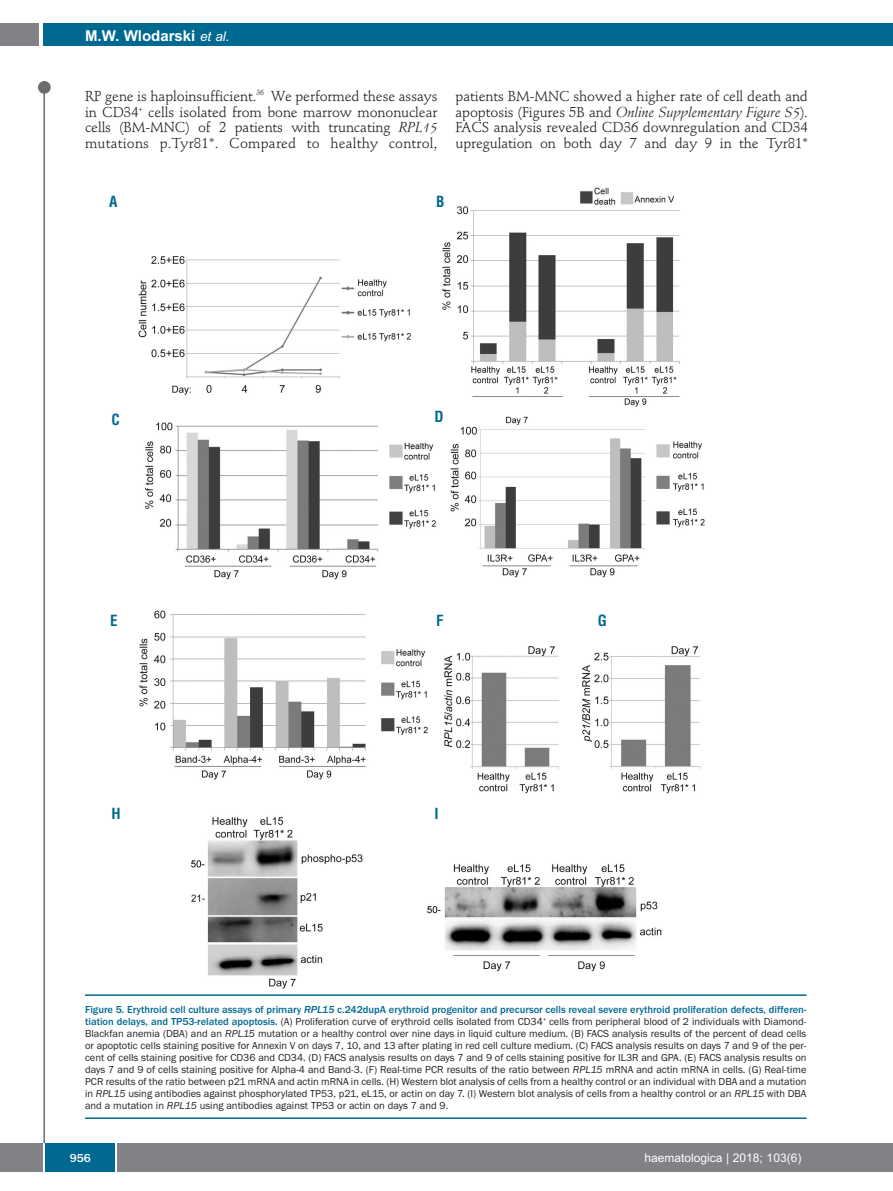
<style>
.page{position:relative;width:893px;height:1191px;background:#fff}
.page>*{position:absolute;margin:0;border:0;box-sizing:border-box;transform-origin:0 0}
.t1{font:700 15px "Arial";color:#fff}
.t2{font:700 condensed 15px "Helvetica";color:#006991}
.t3{font:14.25px/15.9px "Stempel Schneidler";letter-spacing:-.005em;color:#231f20;text-align:justify}
.t4{font:12px "Arial";color:#fff}
.t5{font:500 12px "Franklin Gothic";color:#fff}
.t6{font:10.5px/12px "Franklin Gothic";color:#231f20;text-align:justify}
.s1{font-weight:400;font-style:italic;font-size:13.5px}
.s2{font-style:italic}
.s3{font-weight:500;color:#006991}
.s4{font-weight:500;font-style:italic;color:#006991}
</style>
<div class="page">
<div style="left:38px;top:81px;width:13px;height:13px;background:#6c6d70;border-radius:50%"></div>
<hr style="left:43px;top:84px;width:2px;height:1061px;background:#6c6d70">
<div style="left:43px;top:23px;width:850px;height:22px;background:#006991"></div>
<div style="left:0;top:23px;width:39px;height:22px;background:#808285"></div>
<div style="left:0;top:1143px;width:893px;height:28px;background:#808285"></div>
<div style="left:45px;top:1143px;width:71px;height:28px;background:#006991"></div>
<hr style="left:43px;top:1143px;width:2px;height:28px;background:#fff">
<svg style="left:116px;top:1143px;width:1px;height:28px"></svg>
<hr style="left:85px;top:994px;width:722px;height:2px;background:#006991">
<hr style="left:85px;top:1117px;width:722px;height:2px;background:#006991">
<img style="left:138px;top:187px;width:567px;height:802px">
<h1 class="t1" style="left:85px;top:27px;width:146px">M.W. Wlodarski <span class="s1">et al.</span></h1>
<h2 class="t3" style="left:85px;top:89px;width:354px">RP gene is haploinsufficient.<sup>36</sup> We performed these assays in CD34<sup>+</sup> cells isolated from bone marrow mononuclear cells (BM-MNC) of 2 patients with truncating <span class="s2">RPL15 </span>mutations p.Tyr81*. Compared to healthy control,</h2>
<h2 class="t3" style="left:455px;top:89px;width:354px">patients BM-MNC showed a higher rate of cell death and apoptosis (Figures 5B and <span class="s2">Online Supplementary Figure S5</span>).<br>FACS analysis revealed CD36 downregulation and CD34 upregulation on both day 7 and day 9 in the Tyr81*</h2>
<h1 class="t2" style="left:109px;top:193px;width:10px">A</h1>
<h1 class="t2" style="left:436px;top:193px;width:10px">B</h1>
<h1 class="t2" style="left:111px;top:411px;width:10px">C</h1>
<h1 class="t2" style="left:434px;top:408px;width:11px">D</h1>
<h1 class="t2" style="left:110px;top:612px;width:9px">E</h1>
<h1 class="t2" style="left:436px;top:611px;width:9px">F</h1>
<h1 class="t2" style="left:598px;top:611px;width:11px">G</h1>
<h1 class="t2" style="left:111px;top:805px;width:11px">H</h1>
<h1 class="t2" style="left:434px;top:805px;width:6px">I</h1>
<p class="t6" style="left:85px;top:1003px;width:723px"><span class="s3">Figure 5. Erythroid cell culture assays of primary</span> <span class="s4">RPL15</span> <span class="s3">c.242dupA erythroid progenitor and precursor cells reveal severe erythroid proliferation defects, differen&shy;tiation delays, and TP53-related apoptosis.</span> (A) Proliferation curve of erythroid cells isolated from CD34<sup>+</sup> cells from peripheral blood of 2 individuals with Diamond-Blackfan anemia (DBA) and an <span class="s2">RPL15</span> mutation or a healthy control over nine days in liquid culture medium. (B) FACS analysis results of the percent of dead cells or apoptotic cells staining positive for Annexin V on days 7, 10, and 13 after plating in red cell culture medium. (C) FACS analysis results on days 7 and 9 of the per&shy;cent of cells staining positive for CD36 and CD34. (D) FACS analysis results on days 7 and 9 of cells staining positive for IL3R and GPA. (E) FACS analysis results on days 7 and 9 of cells staining positive for Alpha-4 and Band-3. (F) Real-time PCR results of the ratio between <span class="s2">RPL15</span> mRNA and actin mRNA in cells. (G) Real-time PCR results of the ratio between p21 mRNA and actin mRNA in cells. (H) Western blot analysis of cells from a healthy control or an individual with DBA and a mutation in <span class="s2">RPL15</span> using antibodies against phosphorylated TP53, p21, eL15, or actin on day 7. (I) Western blot analysis of cells from a healthy control or an <span class="s2">RPL15</span> with DBA and a mutation in <span class="s2">RPL15</span> using antibodies against TP53 or actin on days 7 and 9.</p>
<p class="t5" style="left:70px;top:1150px;width:23px">956</p>
<p class="t4" style="left:644px;top:1150px;width:158px">haematologica | 2018; 103(6)</p>
</div>
